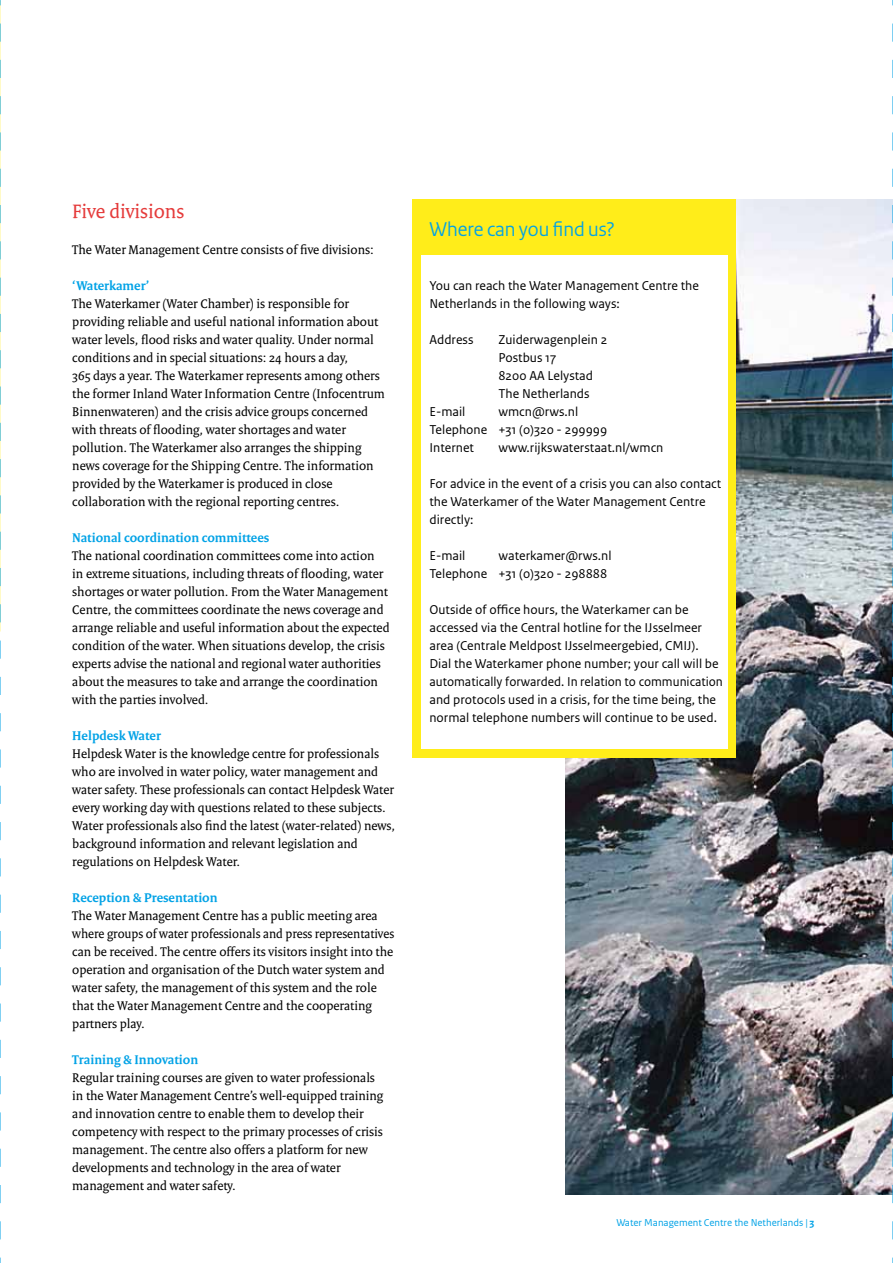
<style>
.page{position:relative;width:893px;height:1263px;background:#fff}
.page>*{position:absolute;margin:0;border:0;box-sizing:border-box;transform-origin:0 0}
.t1{font:21px "Rijksoverheid Sans Heading";color:#00a2e6}
.t2{font:21px "Rijksoverheid Serif";color:#e53b3b}
.t3{font:13.5px/18px "Rijksoverheid Serif";color:#000}
.t4{font:13.5px/18px "Rijksoverheid Sans Text";color:#000}
.t5{font:700 13.5px "Rijksoverheid Serif";color:#00a2e6}
.t6{font:10.5px "Rijksoverheid Sans Text";color:#00a2e6}
.s1{font-weight:700}
</style>
<div class="page">
<img style="left:566px;top:200px;width:326px;height:995px">
<div style="left:412px;top:200px;width:324px;height:558px;background:#ffed1a"></div>
<div style="left:421px;top:255px;width:306px;height:493px;background:#fff"></div>
<svg style="left:0;top:0;width:1px;height:1263px"></svg>
<svg style="left:892px;top:0;width:1px;height:1263px"></svg>
<h1 class="t2" style="left:72px;top:199px;width:113px">Five divisions</h1>
<p class="t3" style="left:72px;top:240px;width:303px">The Water Management Centre consists of five divisions:</p>
<p class="t5" style="left:72px;top:277px;width:78px">‘Waterkamer’</p>
<p class="t3" style="left:72px;top:294px;width:314px">The Waterkamer (Water Chamber) is responsible for providing reliable and useful national information about water levels, flood risks and water quality. Under normal conditions and in special situations: 24 hours a day,<br>365 days a year. The Waterkamer represents among others the former Inland Water Information Centre (Infocentrum Binnenwateren) and the crisis advice groups concerned with threats of flooding, water shortages and water pollution. The Waterkamer also arranges the shipping news coverage for the Shipping Centre. The information provided by the Waterkamer is produced in close collaboration with the regional reporting centres.</p>
<p class="t5" style="left:72px;top:529px;width:199px">National coordination committees</p>
<p class="t3" style="left:72px;top:546px;width:319px">The national coordination committees come into action<br>in extreme situations, including threats of flooding, water shortages or water pollution. From the Water Management Centre, the committees coordinate the news coverage and arrange reliable and useful information about the expected condition of the water. When situations develop, the crisis experts advise the national and regional water authorities about the measures to take and arrange the coordination with the parties involved.</p>
<p class="t5" style="left:72px;top:727px;width:90px">Helpdesk Water</p>
<p class="t3" style="left:72px;top:744px;width:324px">Helpdesk Water is the knowledge centre for professionals who are involved in water policy, water management and water safety. These professionals can contact Helpdesk Water every working day with questions related to these subjects.<br>Water professionals also find the latest (water-related) news, background information and relevant legislation and regulations on Helpdesk Water.</p>
<p class="t5" style="left:72px;top:889px;width:147px">Reception &amp; Presentation</p>
<p class="t3" style="left:72px;top:906px;width:323px">The Water Management Centre has a public meeting area where groups of water professionals and press representatives can be received. The centre offers its visitors insight into the operation and organisation of the Dutch water system and water safety, the management of this system and the role that the Water Management Centre and the cooperating partners play.</p>
<p class="t5" style="left:72px;top:1051px;width:127px">Training &amp; Innovation</p>
<p class="t3" style="left:72px;top:1068px;width:313px">Regular training courses are given to water professionals in the Water Management Centre’s well-equipped training and innovation centre to enable them to develop their competency with respect to the primary processes of crisis management. The centre also offers a platform for new developments and technology in the area of water management and water safety.</p>
<h1 class="t1" style="left:429px;top:217px;width:187px">Where can you find us?</h1>
<p class="t4" style="left:429px;top:277px;width:271px">You can reach the Water Management Centre the<br>Netherlands in the following ways:</p>
<p class="t4" style="left:429px;top:331px;width:46px">Address</p>
<p class="t4" style="left:498px;top:331px;width:110px">Zuiderwagenplein 2<br>Postbus 17<br>8200 AA Lelystad<br>The Netherlands</p>
<p class="t4" style="left:429px;top:403px;width:38px">E-mail</p>
<p class="t4" style="left:429px;top:403px;width:179px;text-indent:69px">wmcn@rws.nl<br>Telephone +31 (0)320 - 299999<br>Internet</p>
<p class="t4" style="left:498px;top:439px;width:166px">www.rijkswaterstaat.nl/wmcn</p>
<p class="t4" style="left:429px;top:475px;width:293px">For advice in the event of a crisis you can also contact the Waterkamer of the Water Management Centre directly:</p>
<p class="t4" style="left:429px;top:547px;width:38px">E-mail</p>
<p class="t4" style="left:429px;top:547px;width:184px;text-indent:69px">waterkamer@rws.nl<br>Telephone +31 (0)320 - 298888</p>
<p class="t4" style="left:429px;top:601px;width:295px">Outside of office hours, the Waterkamer can be accessed via the Central hotline for the IJsselmeer area (Centrale Meldpost IJsselmeergebied, CMIJ).<br>Dial the Waterkamer phone number; your call will be automatically forwarded. In relation to communication and protocols used in a crisis, for the time being, the normal telephone numbers will continue to be used.</p>
<p class="t6" style="left:616px;top:1216px;width:200px">Water Management Centre the Netherlands | <span class="s1">3</span></p>
</div>
